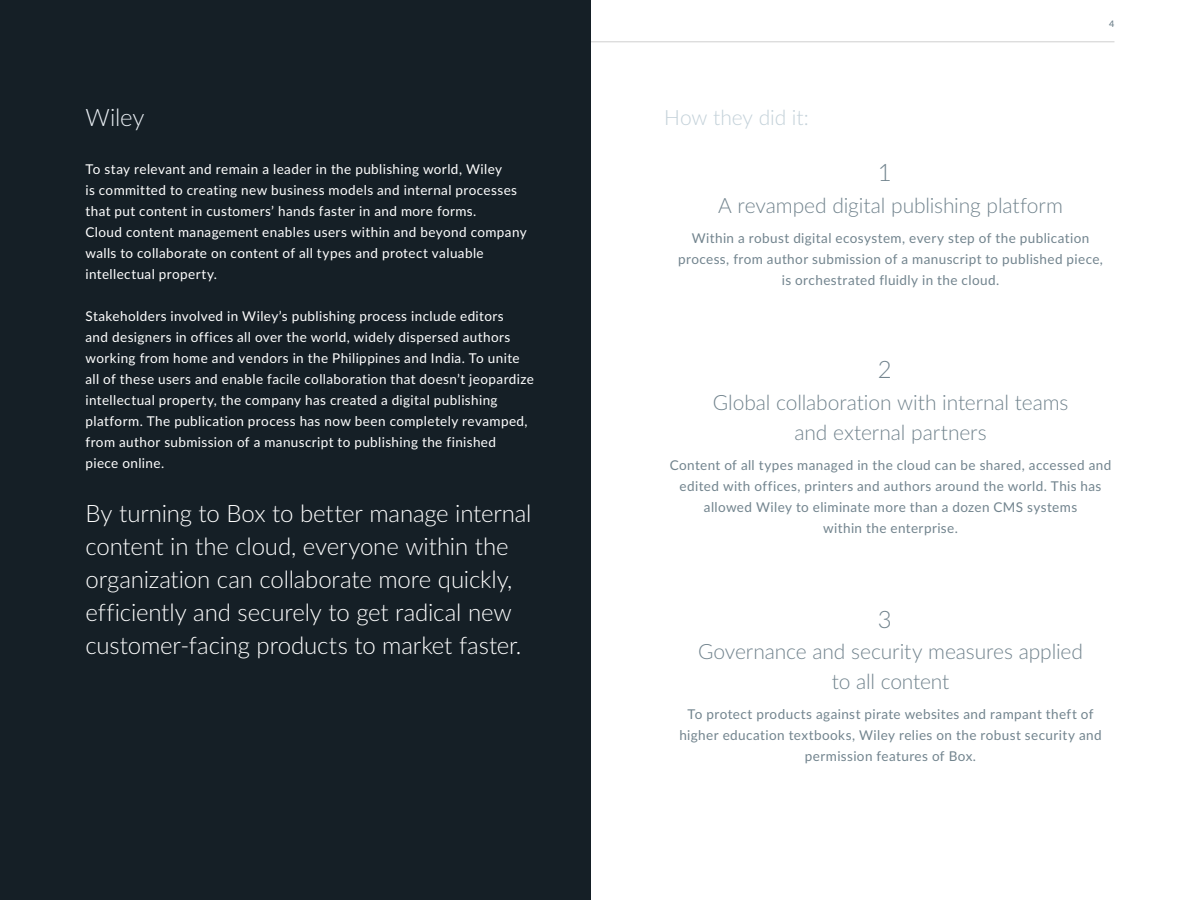
<style>
.page{position:relative;width:1200px;height:900px;background:#fff}
.page>*{position:absolute;margin:0;border:0;box-sizing:border-box;transform-origin:0 0}
.t1{font:300 24px/33px "Lato";letter-spacing:-.01em;color:#fff}
.t2{font:300 24px "Lato";letter-spacing:-.01em;color:#e9eef3}
.t3{font:300 24px "Lato";color:#72848e}
.t4{font:300 21px/30px "Lato";letter-spacing:-.005em;color:#72848e;text-align:center}
.t5{font:300 21px "Lato";letter-spacing:-.005em;color:#c3d1d9}
.t6{font:13.5px/21px "Lato";letter-spacing:.03em;color:#fff}
.t7{font:13.5px/21px "Lato";letter-spacing:.03em;color:#72848e;text-align:center}
.t8{font:600 9px "Lato";color:#72848e}
</style>
<div class="page">
<hr style="left:86px;top:41px;width:1028px;height:1px;background:#000">
<div style="left:0;top:0;width:591px;height:900px;background:#151f26"></div>
<h1 class="t2" style="left:86px;top:101px;width:60px">Wiley</h1>
<h2 class="t5" style="left:664px;top:103px;width:146px">How they did it:</h2>
<p class="t8" style="left:1109px;top:17px;width:7px">4</p>
<p class="t6" style="left:86px;top:158px;width:443px">To stay relevant and remain a leader in the publishing world, Wiley<br>is committed to creating new business models and internal processes that put content in customers’ hands faster in and more forms.<br>Cloud content management enables users within and beyond company walls to collaborate on content of all types and protect valuable intellectual property.</p>
<p class="t6" style="left:86px;top:305px;width:450px">Stakeholders involved in Wiley’s publishing process include editors<br>and designers in offices all over the world, widely dispersed authors working from home and vendors in the Philippines and India. To unite all of these users and enable facile collaboration that doesn’t jeopardize intellectual property, the company has created a digital publishing platform. The publication process has now been completely revamped, from author submission of a manuscript to publishing the finished<br>piece online.</p>
<h1 class="t1" style="left:86px;top:496px;width:448px">By turning to Box to better manage internal content in the cloud, everyone within the organization can collaborate more quickly, efficiently and securely to get radical new customer-facing products to market faster.</h1>
<h1 class="t3" style="left:878px;top:156px;width:15px">1</h1>
<h2 class="t4" style="left:718px;top:190px;width:346px">A revamped digital publishing platform</h2>
<p class="t7" style="left:678px;top:227px;width:426px">Within a robust digital ecosystem, every step of the publication process, from author submission of a manuscript to published piece, is orchestrated fluidly in the cloud.</p>
<h1 class="t3" style="left:878px;top:353px;width:15px">2</h1>
<h2 class="t4" style="left:713px;top:387px;width:357px">Global collaboration with internal teams and external partners</h2>
<p class="t7" style="left:670px;top:454px;width:443px">Content of all types managed in the cloud can be shared, accessed and edited with offices, printers and authors around the world. This has allowed Wiley to eliminate more than a dozen CMS systems<br>within the enterprise.</p>
<h1 class="t3" style="left:878px;top:603px;width:15px">3</h1>
<h2 class="t4" style="left:698px;top:636px;width:387px">Governance and security measures applied to all content</h2>
<p class="t7" style="left:679px;top:703px;width:424px">To protect products against pirate websites and rampant theft of higher education textbooks, Wiley relies on the robust security and permission features of Box.</p>
</div>
